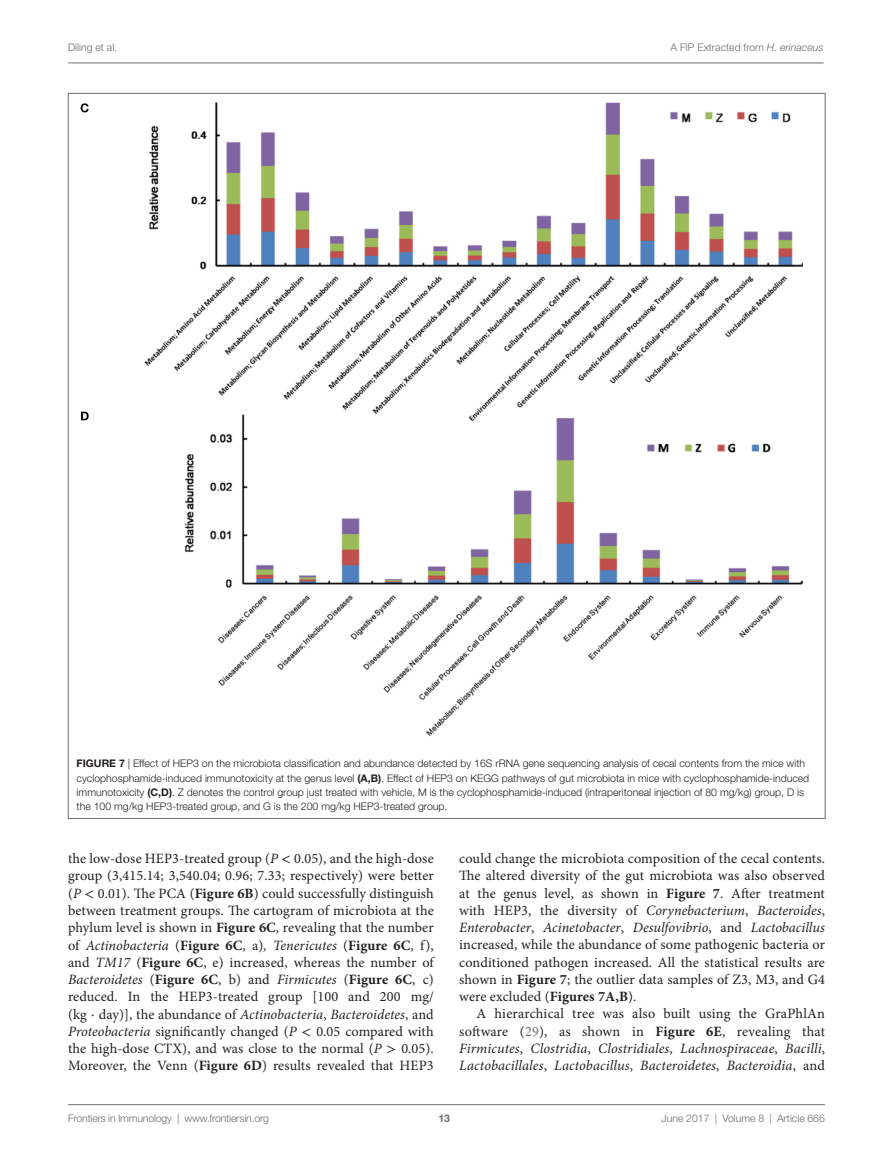
<style>
.page{position:relative;width:893px;height:1170px;background:#fff}
.page>*{position:absolute;margin:0;border:0;box-sizing:border-box;transform-origin:0 0}
.t1{font:14.25px/17.2px "Minion Pro";letter-spacing:.005em;color:#231f20;text-align:justify}
.t2{font:italic 14.25px/17.2px "Minion Pro";letter-spacing:.01em;color:#231f20;text-align:justify}
.t3{font:300 10.5px/14.2px "Helvetica Neue LT Std";color:#231f20}
.t4{font:300 10.5px "Helvetica Neue LT Std";color:#6c6d70}
.t5{font:700 10.5px "Helvetica Neue LT Std";color:#6c6d70}
.s1{font-style:italic}
.s2{font-weight:700}
.s3{font-family:"STIX General"}
.s4{font-style:normal}
.s5{font-style:normal;color:#6c6d70}
.s6{font-weight:700;font-style:normal}
</style>
<div class="page">
<img style="left:80px;top:102px;width:723px;height:634px">
<hr style="left:68px;top:1104px;width:757px;height:1px;background:#6c6d70">
<hr style="left:68px;top:63px;width:755px;height:1px;background:#6c6d70">
<p class="t4" style="left:68px;top:41px;width:51px">Diling et al.</p>
<p class="t4" style="left:670px;top:41px;width:155px">A FIP Extracted from <span class="s1">H. erinaceus</span></p>
<p class="t3" style="left:77px;top:756px;width:734px"><span class="s2">FIGURE 7</span> | Effect of HEP3 on the microbiota classification and abundance detected by 16S rRNA gene sequencing analysis of cecal contents from the mice with cyclophosphamide-induced immunotoxicity at the genus level <span class="s2">(A,B)</span>. Effect of HEP3 on KEGG pathways of gut microbiota in mice with cyclophosphamide-induced immunotoxicity <span class="s2">(C,D)</span>. Z denotes the control group just treated with vehicle, M is the cyclophosphamide-induced (intraperitoneal injection of 80 mg/kg) group, D is the 100 mg/kg HEP3-treated group, and G is the 200 mg/kg HEP3-treated group.</p>
<p class="t1" style="left:68px;top:850px;width:367px">the low-dose HEP3-treated group (<span class="s1">P</span> <span class="s3">&lt;</span> 0.05), and the high-dose group (3,415.14; 3,540.04; 0.96; 7.33; respectively) were better (<span class="s1">P</span> <span class="s3">&lt;</span> 0.01). The PCA (<span class="s2">Figure 6B</span>) could successfully distinguish between treatment groups. The cartogram of microbiota at the phylum level is shown in <span class="s2">Figure 6C</span>, revealing that the number of <span class="s1">Actinobacteria</span> (<span class="s2">Figure 6C</span>, a)<span class="s1">, Tenericutes</span> (<span class="s2">Figure 6C</span>, f), and <span class="s1">TM17</span> (<span class="s2">Figure 6C</span>, e) increased, whereas the number of <span class="s1">Bacteroidetes</span> (<span class="s2">Figure 6C</span>, b) and <span class="s1">Firmicutes</span> (<span class="s2">Figure 6C</span>, c) reduced. In the HEP3-treated group [100 and 200 mg/ (kg <span class="s3">⋅</span> day)], the abundance of <span class="s1">Actinobacteria</span>, <span class="s1">Bacteroidetes</span>, and <span class="s1">Proteobacteria</span> significantly changed (<span class="s1">P</span> <span class="s3">&lt;</span> 0.05 compared with the high-dose CTX), and was close to the normal (<span class="s1">P</span> <span class="s3">&gt;</span> 0.05).<br>Moreover, the Venn (<span class="s2">Figure 6D</span>) results revealed that HEP3</p>
<p class="t1" style="left:459px;top:849px;width:367px">could change the microbiota composition of the cecal contents.<br>The altered diversity of the gut microbiota was also observed at the genus level, as shown in <span class="s2">Figure 7</span>. After treatment with HEP3, the diversity of <span class="s1">Corynebacterium</span>, <span class="s1">Bacteroides</span>, <span class="s1">Enterobacter</span>, <span class="s1">Acinetobacter</span>, <span class="s1">Desulfovibrio</span>, and <span class="s1">Lactobacillus </span>increased, while the abundance of some pathogenic bacteria or conditioned pathogen increased. All the statistical results are shown in <span class="s2">Figure 7</span>; the outlier data samples of Z3, M3, and G4 were excluded (<span class="s2">Figures 7A,B</span>).</p>
<p class="t2" style="left:459px;top:1005px;width:367px;text-indent:17px"><span class="s4">A hierarchical tree was also built using the GraPhlAn software (</span><span class="s5">29</span><span class="s4">), as shown in</span> <span class="s6">Figure 6E</span><span class="s4">, revealing that </span>Firmicutes<span class="s4">,</span> Clostridia<span class="s4">,</span> Clostridiales<span class="s4">,</span> Lachnospiraceae<span class="s4">,</span> Bacilli<span class="s4">, </span>Lactobacillales<span class="s4">,</span> Lactobacillus<span class="s4">,</span> Bacteroidetes<span class="s4">,</span> Bacteroidia<span class="s4">, and</span></p>
<p class="t4" style="left:68px;top:1111px;width:203px">Frontiers in Immunology | www.frontiersin.org</p>
<p class="t4" style="left:662px;top:1111px;width:165px">June 2017 | Volume 8 | Article 666</p>
<p class="t5" style="left:439px;top:1111px;width:13px">13</p>
</div>
